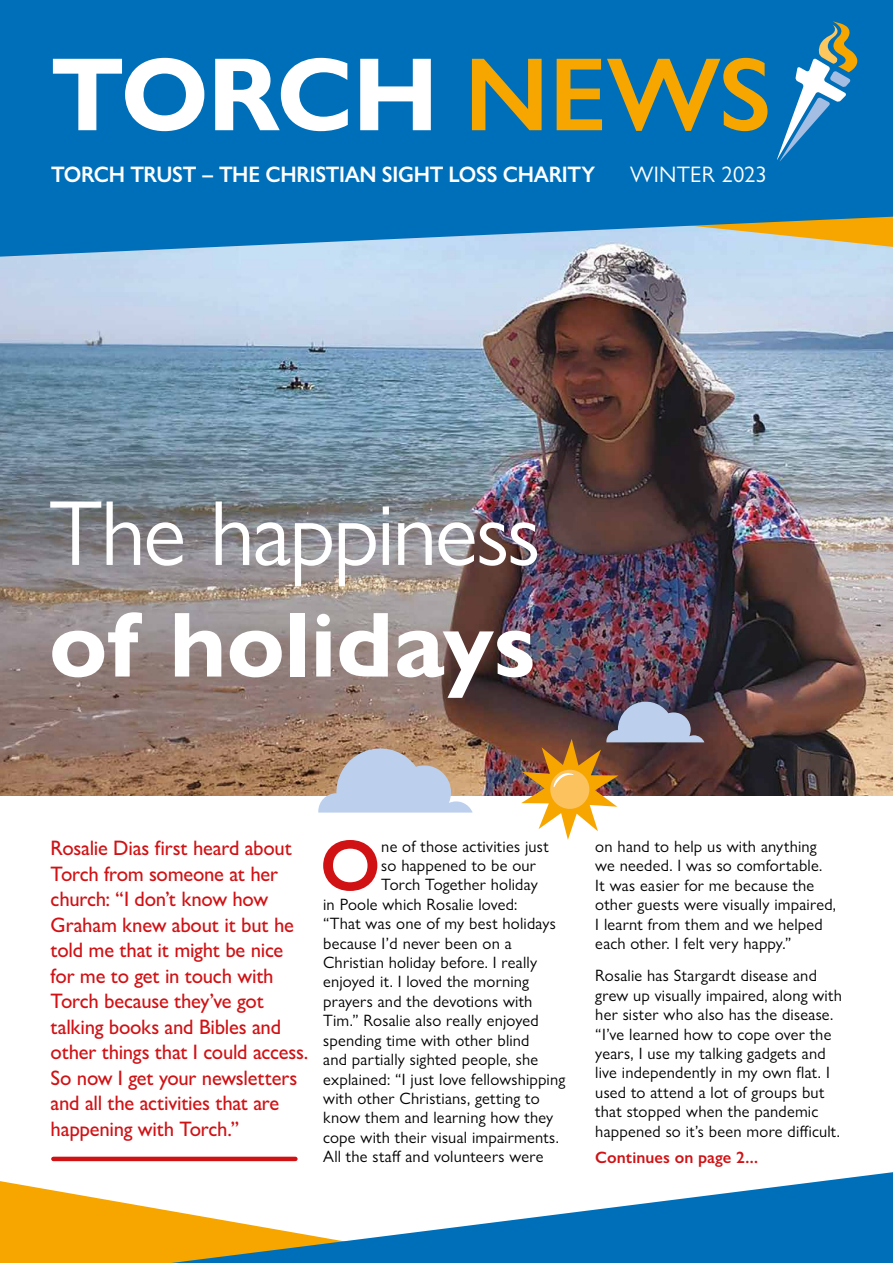
<style>
.page{position:relative;width:893px;height:1263px;background:#fff}
.page>*{position:absolute;margin:0;border:0;box-sizing:border-box;transform-origin:0 0}
.t1{font:700 104.7px "Gill Sans Nova";letter-spacing:-.02em;color:#fff}
.t2{font:93px "Gill Sans Nova";letter-spacing:-.025em;color:#fff}
.t3{font:700 93px "Gill Sans Nova";color:#fff}
.t4{font:600 72.75px "Gill Sans Nova";color:#d01215}
.t5{font:600 22.5px "Gill Sans Nova";letter-spacing:-.015em;color:#fff;scale:.94 1}
.t6{font:22.5px "Gill Sans Nova";letter-spacing:.01em;color:#fff}
.t7{font:500 21px/25.5px "Gill Sans Nova";letter-spacing:-.01em;color:#d01215}
.t8{font:16.5px/19.4px "Gill Sans Nova";letter-spacing:.01em;color:#000}
.t9{font:600 16.5px "Gill Sans Nova";letter-spacing:.005em;color:#d01215}
.s1{font-weight:600;color:#f7a600}
</style>
<div class="page">
<img style="left:0;top:257px;width:893px;height:538px">
<svg style="left:292px;top:257px;width:601px;height:20px;background:#bdd0e3"></svg>
<svg style="left:0;top:0;width:893px;height:257px;background:#1077ba"></svg>
<svg style="left:777px;top:21px;width:87px;height:141px;background:#3989b9"></svg>
<svg style="left:0;top:1156px;width:298px;height:107px;fill:#f7a600"></svg>
<svg style="left:171px;top:1172px;width:722px;height:91px"></svg>
<hr style="left:53px;top:1157px;width:242px;height:4px;background:#d01215">
<svg style="left:318px;top:748px;width:155px;height:64px;background:#bbb9bf"></svg>
<svg style="left:521px;top:702px;width:183px;height:138px"></svg>
<h1 class="t1" style="left:51px;top:30px;width:723px">TORCH <span class="s1">NEWS</span></h1>
<h3 class="t5" style="left:51px;top:160px;width:580px">TORCH TRUST – THE CHRISTIAN SIGHT LOSS CHARITY</h3>
<h3 class="t6" style="left:630px;top:160px;width:138px">WINTER 2023</h3>
<h2 class="t2" style="left:49px;top:477px;width:493px">The happiness</h2>
<h2 class="t3" style="left:49px;top:587px;width:489px">of holidays</h2>
<p class="t7" style="left:51px;top:835px;width:259px">Rosalie Dias first heard about<br>Torch from someone at her church: “I don’t know how<br>Graham knew about it but he told me that it might be nice for me to get in touch with<br>Torch because they’ve got talking books and Bibles and other things that I could access.<br>So now I get your newsletters and all the activities that are happening with Torch.”</p>
<h3 class="t4" style="left:320px;top:821px;width:62px">O</h3>
<p class="t8" style="left:381px;top:836px;width:169px">ne of those activities just</p>
<p class="t8" style="left:381px;top:856px;width:156px">so happened to be our</p>
<p class="t8" style="left:381px;top:875px;width:158px">Torch Together holiday</p>
<p class="t8" style="left:323px;top:894px;width:196px">in Poole which Rosalie loved:</p>
<p class="t8" style="left:323px;top:914px;width:234px">“That was one of my best holidays</p>
<p class="t8" style="left:323px;top:933px;width:190px">because I’d never been on a</p>
<p class="t8" style="left:323px;top:952px;width:216px">Christian holiday before. I really</p>
<p class="t8" style="left:323px;top:972px;width:207px">enjoyed it. I loved the morning</p>
<p class="t8" style="left:323px;top:991px;width:211px">prayers and the devotions with</p>
<p class="t8" style="left:323px;top:1011px;width:217px">Tim.” Rosalie also really enjoyed</p>
<p class="t8" style="left:323px;top:1030px;width:208px">spending time with other blind</p>
<p class="t8" style="left:323px;top:1050px;width:217px">and partially sighted people, she</p>
<p class="t8" style="left:323px;top:1069px;width:244px">explained: “I just love fellowshipping</p>
<p class="t8" style="left:323px;top:1088px;width:218px">with other Christians, getting to</p>
<p class="t8" style="left:323px;top:1108px;width:232px">know them and learning how they</p>
<p class="t8" style="left:323px;top:1127px;width:237px">cope with their visual impairments.</p>
<p class="t8" style="left:323px;top:1147px;width:222px">All the staff and volunteers were</p>
<p class="t8" style="left:595px;top:836px;width:242px">on hand to help us with anything we needed. I was so comfortable.<br>It was easier for me because the other guests were visually impaired,<br>I learnt from them and we helped each other. I felt very happy.”</p>
<p class="t8" style="left:595px;top:966px;width:248px">Rosalie has Stargardt disease and grew up visually impaired, along with her sister who also has the disease. “I’ve learned how to cope over the years, I use my talking gadgets and live independently in my own flat. I used to attend a lot of groups but that stopped when the pandemic happened so it’s been more difficult.</p>
<p class="t9" style="left:595px;top:1147px;width:164px">Continues on page 2...</p>
</div>
